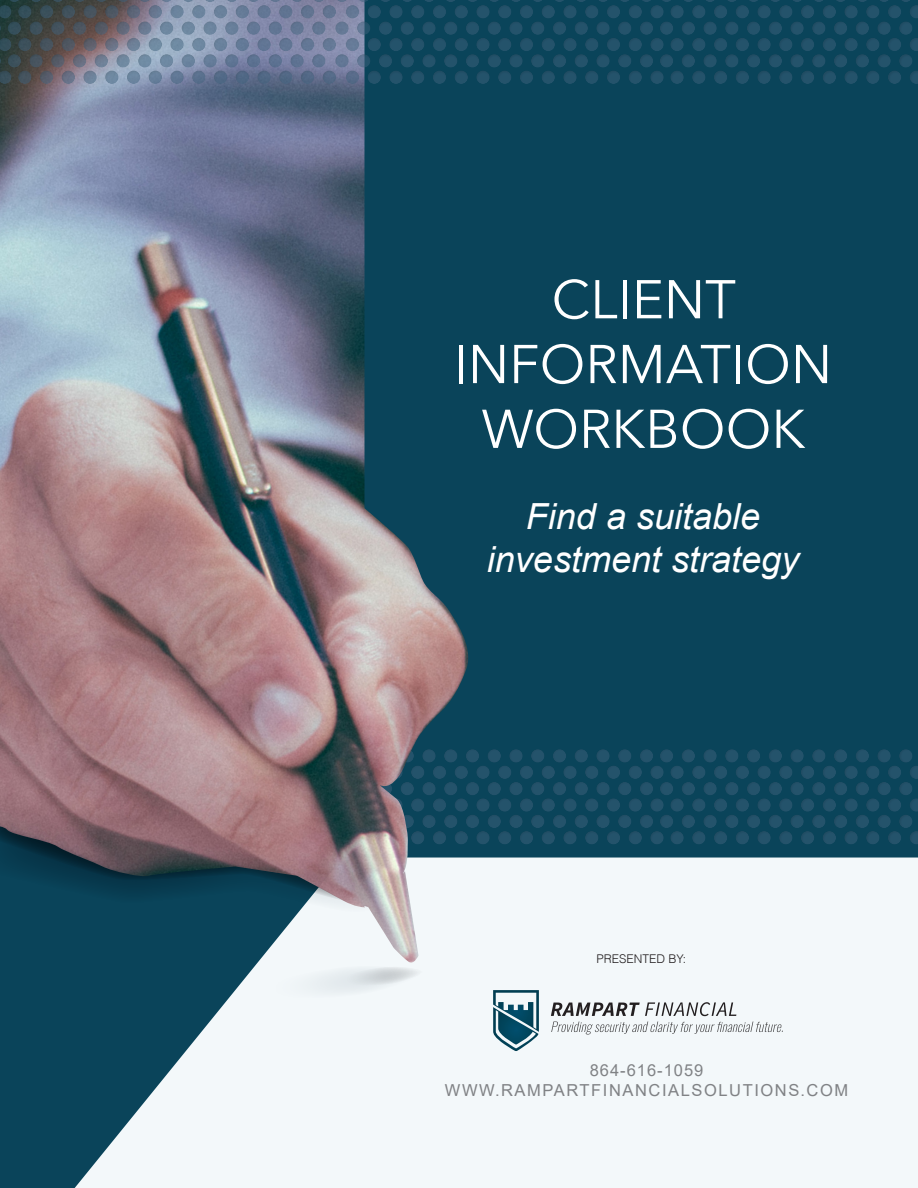
<style>
.page{position:relative;width:918px;height:1188px;background:#fff}
.page>*{position:absolute;margin:0;border:0;box-sizing:border-box;transform-origin:0 0}
.t1{font:54px "Avenir Next LT Pro";color:#fff}
.Section{font:italic 36px "Arial";color:#fff}
.Body{font:16.5px "Arial";letter-spacing:.095em;color:#808285}
.Body-2{font:16.5px "Arial";letter-spacing:.06em;color:#808285}
.Disclaimer{font:300 12px "Helvetica";color:#231f20}
</style>
<div class="page">
<div style="left:0;top:850px;width:918px;height:338px;background:#f3f8fa"></div>
<svg style="left:0;top:964px;width:257px;height:224px;fill:#0a445a"></svg>
<svg style="left:320px;top:967px;width:97px;height:24px"></svg>
<div style="left:470px;top:86px;width:448px;height:772px;background:#0a445a"></div>
<div style="left:334px;top:748px;width:584px;height:98px;background:#231f20;opacity:.2"></div>
<svg style="left:551px;top:1002px;width:185px;height:14px"></svg>
<svg style="left:551px;top:1022px;width:232px;height:13px"></svg>
<svg style="left:493px;top:990px;width:46px;height:61px"></svg>
<img style="left:0;top:86px;width:470px;height:878px">
<div style="left:334px;top:0;width:584px;height:86px;background:#231f20;opacity:.2"></div>
<div style="left:0;top:0;width:336px;height:86px;background:#231f20;opacity:.2"></div>
<p class="t1" style="left:551px;top:267px;width:186px">CLIENT</p>
<p class="t1" style="left:454px;top:332px;width:380px">INFORMATION</p>
<p class="t1" style="left:481px;top:397px;width:326px">WORKBOOK</p>
<p class="Section" style="left:526px;top:493px;width:236px">Find a suitable</p>
<p class="Section" style="left:487px;top:536px;width:314px">investment strategy</p>
<p class="Disclaimer" style="left:596px;top:949px;width:91px">PRESENTED BY:</p>
<p class="Body-2" style="left:590px;top:1059px;width:115px">864-616-1059</p>
<p class="Body" style="left:445px;top:1079px;width:405px">WWW.RAMPARTFINANCIALSOLUTIONS.COM</p>
</div>
